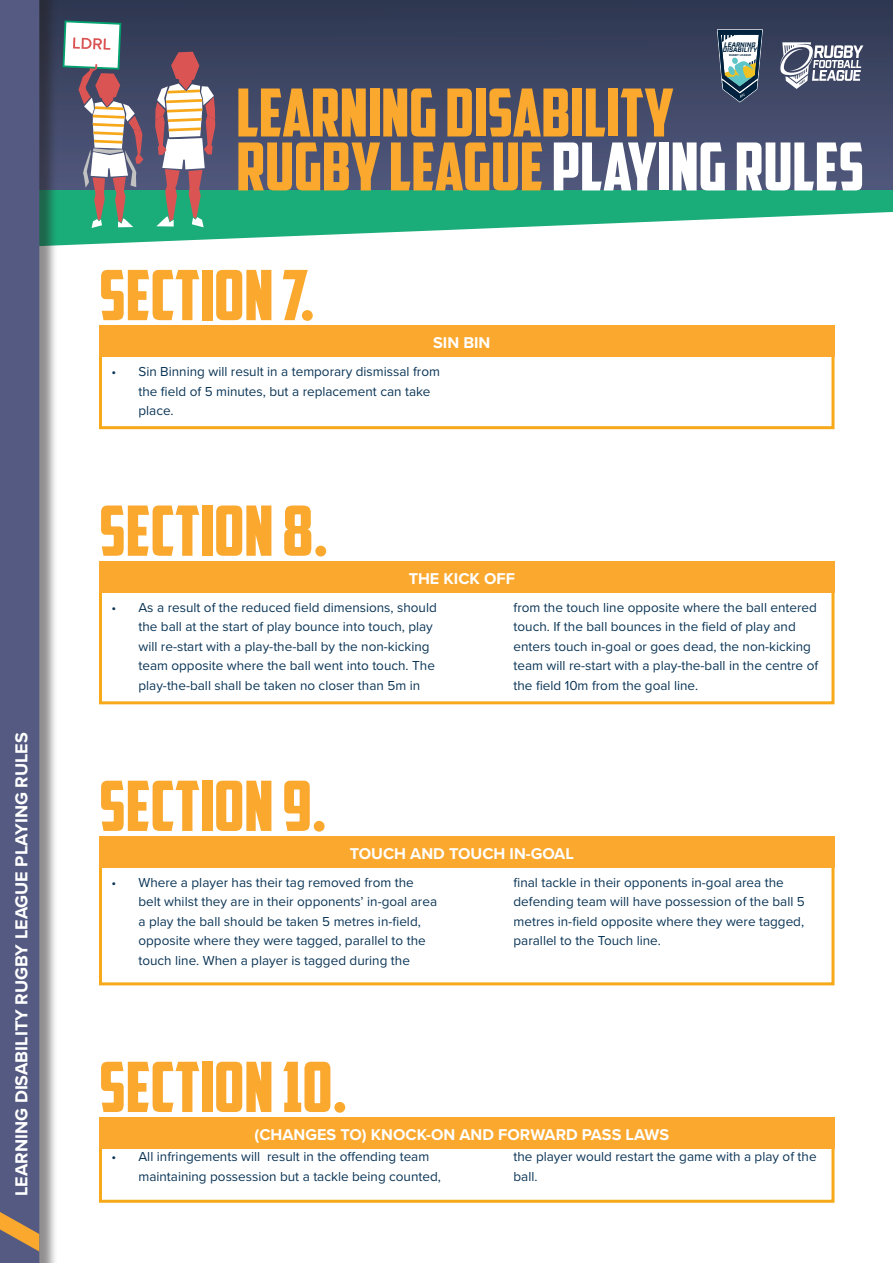
<style>
.page{position:relative;width:893px;height:1263px;background:#fff}
.page>*{position:absolute;margin:0;border:0;box-sizing:border-box;transform-origin:0 0}
.t1{font:69.3px "American Captain";color:#faa82e}
.t2{font:66.15px "American Captain";color:#fff}
.t3{font:66.15px "American Captain";color:#faa82e}
.t4{font:700 18px "Proxima Nova";color:#fff}
.t5{font:700 16.2px "Proxima Nova";color:#fff}
.t6{font:13.5px/19.5px "Proxima Nova";color:#0b3556}
.t7{font:italic 700 6.6px/5.4px "Industry";color:#00223e}
.t8{font:700 2.85px "Industry";letter-spacing:.05em;color:#00223e}
.s1{color:#faa82e}
</style>
<div class="page">
<div style="left:0;top:0;width:893px;height:197px;background:linear-gradient(to bottom,#2e3750,#52597e)"></div>
<svg style="left:58px;top:190px;width:835px;height:56px;fill:#1aad79"></svg>
<div style="left:0;top:0;width:58px;height:1263px;background:#231f20;opacity:.5"></div>
<div style="left:0;top:0;width:39px;height:1263px;background:#545a81"></div>
<svg style="left:0;top:1212px;width:39px;height:39px"></svg>
<svg style="left:780px;top:42px;width:83px;height:47px"></svg>
<svg style="left:155px;top:52px;width:60px;height:175px"></svg>
<svg style="left:63px;top:20px;width:80px;height:208px"></svg>
<div style="left:99px;top:326px;width:735px;height:103px;border:3px solid #f7a91a"></div>
<div style="left:99px;top:326px;width:735px;height:31px;background:#faa82e"></div>
<div style="left:99px;top:561px;width:735px;height:143px;border:3px solid #f7a91a"></div>
<div style="left:99px;top:561px;width:735px;height:32px;background:#faa82e"></div>
<div style="left:99px;top:1117px;width:735px;height:86px;border:3px solid #f7a91a"></div>
<div style="left:99px;top:1117px;width:735px;height:32px;background:#faa82e"></div>
<div style="left:99px;top:836px;width:735px;height:149px;border:3px solid #f7a91a"></div>
<div style="left:99px;top:836px;width:735px;height:32px;background:#faa82e"></div>
<svg style="left:717px;top:29px;width:46px;height:73px"></svg>
<p class="t4" style="left:8px;top:1196px;width:465px;rotate:-90deg">LEARNING DISABILITY RUGBY LEAGUE PLAYING RULES</p>
<p class="t7" style="left:723px;top:42px;width:36px">LEARNING<br>DISABILITY</p>
<p class="t8" style="left:729px;top:53px;width:23px">RUGBY LEAGUE</p>
<p class="t3" style="left:236px;top:73px;width:439px">LEARNING DISABILITY</p>
<p class="t2" style="left:236px;top:127px;width:629px"><span class="s1">RUGBY LEAGUE</span> PLAYING RULES</p>
<p class="t1" style="left:99px;top:254px;width:217px">SECTION 7.</p>
<p class="t5" style="left:433px;top:330px;width:59px">SIN BIN</p>
<p class="t6" style="left:138px;top:361px;width:303px;text-indent:-27px">• Sin Binning will result in a temporary dismissal from the field of 5 minutes, but a replacement can take place.</p>
<p class="t1" style="left:99px;top:489px;width:231px">SECTION 8.</p>
<p class="t5" style="left:409px;top:566px;width:108px">THE KICK OFF</p>
<p class="t6" style="left:138px;top:597px;width:300px;text-indent:-27px">• As a result of the reduced field dimensions, should the ball at the start of play bounce into touch, play will re-start with a play-the-ball by the non-kicking team opposite where the ball went into touch. The play-the-ball shall be taken no closer than 5m in</p>
<p class="t6" style="left:513px;top:597px;width:306px">from the touch line opposite where the ball entered touch. If the ball bounces in the field of play and enters touch in-goal or goes dead, the non-kicking team will re-start with a play-the-ball in the centre of the field 10m from the goal line.</p>
<p class="t1" style="left:99px;top:764px;width:229px">SECTION 9.</p>
<p class="t5" style="left:350px;top:841px;width:226px">TOUCH AND TOUCH IN-GOAL</p>
<p class="t6" style="left:138px;top:872px;width:300px;text-indent:-27px">• Where a player has their tag removed from the belt whilst they are in their opponents’ in-goal area a play the ball should be taken 5 metres in-field, opposite where they were tagged, parallel to the touch line. When a player is tagged during the</p>
<p class="t6" style="left:513px;top:872px;width:293px">final tackle in their opponents in-goal area the defending team will have possession of the ball 5 metres in-field opposite where they were tagged, parallel to the Touch line.</p>
<p class="t1" style="left:99px;top:1045px;width:250px">SECTION 10.</p>
<p class="t5" style="left:255px;top:1122px;width:416px">(CHANGES TO) KNOCK-ON AND FORWARD PASS LAWS</p>
<p class="t6" style="left:138px;top:1146px;width:304px;text-indent:-27px">• All infringements will result in the offending team maintaining possession but a tackle being counted,</p>
<p class="t6" style="left:513px;top:1146px;width:305px">the player would restart the game with a play of the ball.</p>
</div>
